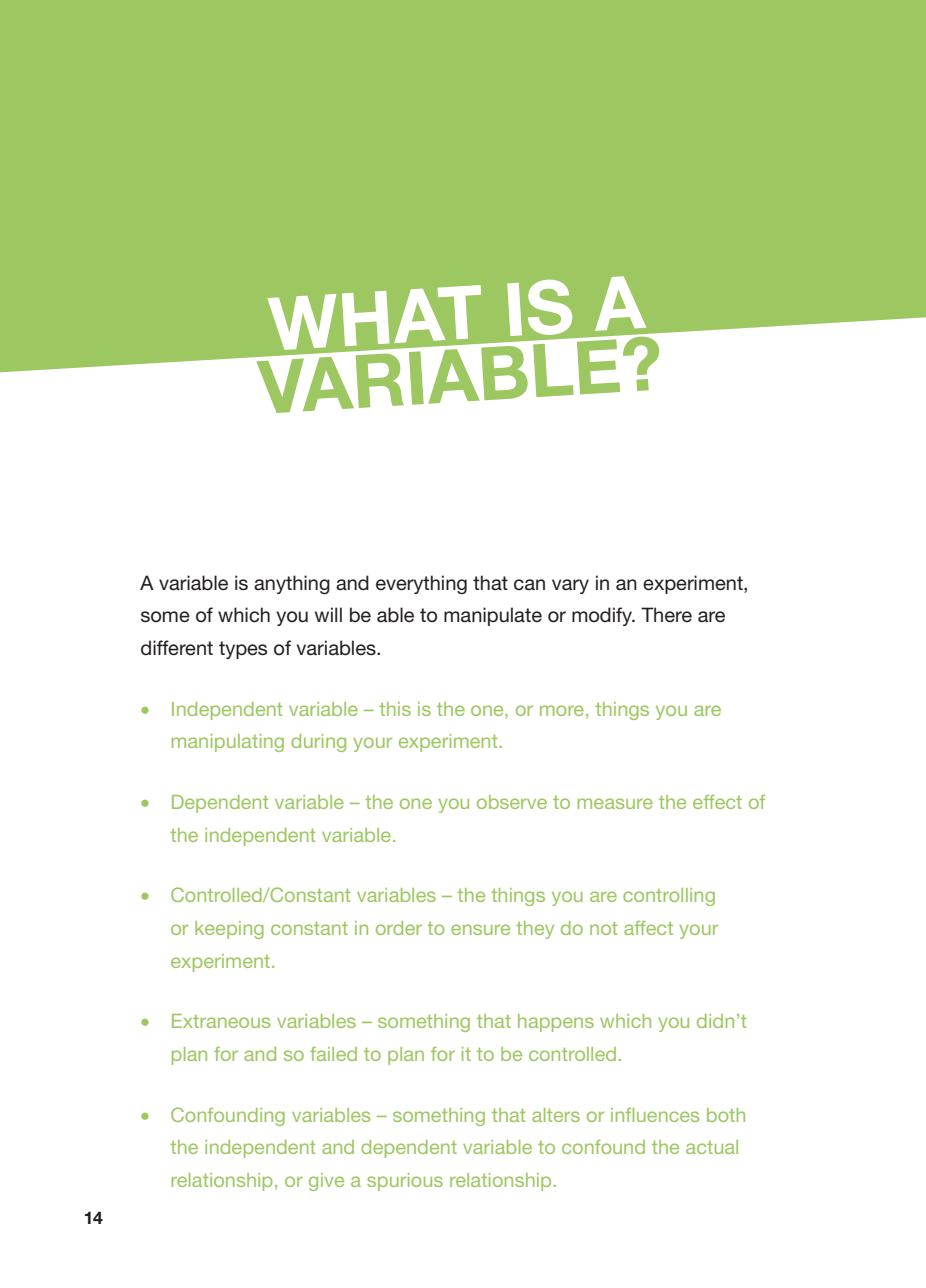
<style>
.page{position:relative;width:926px;height:1288px;background:#fff}
.page>*{position:absolute;margin:0;border:0;box-sizing:border-box;transform-origin:0 0}
.main_titles{font:700 74px/62.2px "Helvetica Neue LT Std";color:#9dc761}
.main_body_text_bulle{font:20px/32.5px "Helvetica Neue LT Std";color:#9dc761}
.main_body_text{font:20px/32.5px "Helvetica Neue LT Std";color:#231f20}
.t1{font:700 17.5px "Helvetica Neue LT Std";color:#231f20}
.s1{color:#fff}
</style>
<div class="page">
<svg style="left:0;top:0;width:926px;height:372px;background:#a4cb6c"></svg>
<p class="main_titles" style="left:252px;top:294px;width:406px;rotate:-4deg"><span class="s1">WHAT IS A<br></span>VARIABLE?</p>
<p class="t1" style="left:84px;top:1207px;width:20px">14</p>
<p class="main_body_text" style="left:140px;top:566px;width:610px">A variable is anything and everything that can vary in an experiment, some of which you will be able to manipulate or modify. There are different types of variables.</p>
<p class="main_body_text_bulle" style="left:170px;top:692px;width:552px;text-indent:-30px">• Independent variable – this is the one, or more, things you are manipulating during your experiment.</p>
<p class="main_body_text_bulle" style="left:170px;top:785px;width:596px;text-indent:-30px">• Dependent variable – the one you observe to measure the effect of the independent variable.</p>
<p class="main_body_text_bulle" style="left:170px;top:878px;width:549px;text-align:justify;text-indent:-30px">• Controlled/Constant variables – the things you are controlling or keeping constant in order to ensure they do not affect your experiment.</p>
<p class="main_body_text_bulle" style="left:170px;top:1004px;width:578px;text-indent:-30px">• Extraneous variables – something that happens which you didn’t plan for and so failed to plan for it to be controlled.</p>
<p class="main_body_text_bulle" style="left:170px;top:1098px;width:578px;text-indent:-30px">• Confounding variables – something that alters or influences both the independent and dependent variable to confound the actual relationship, or give a spurious relationship.</p>
</div>
